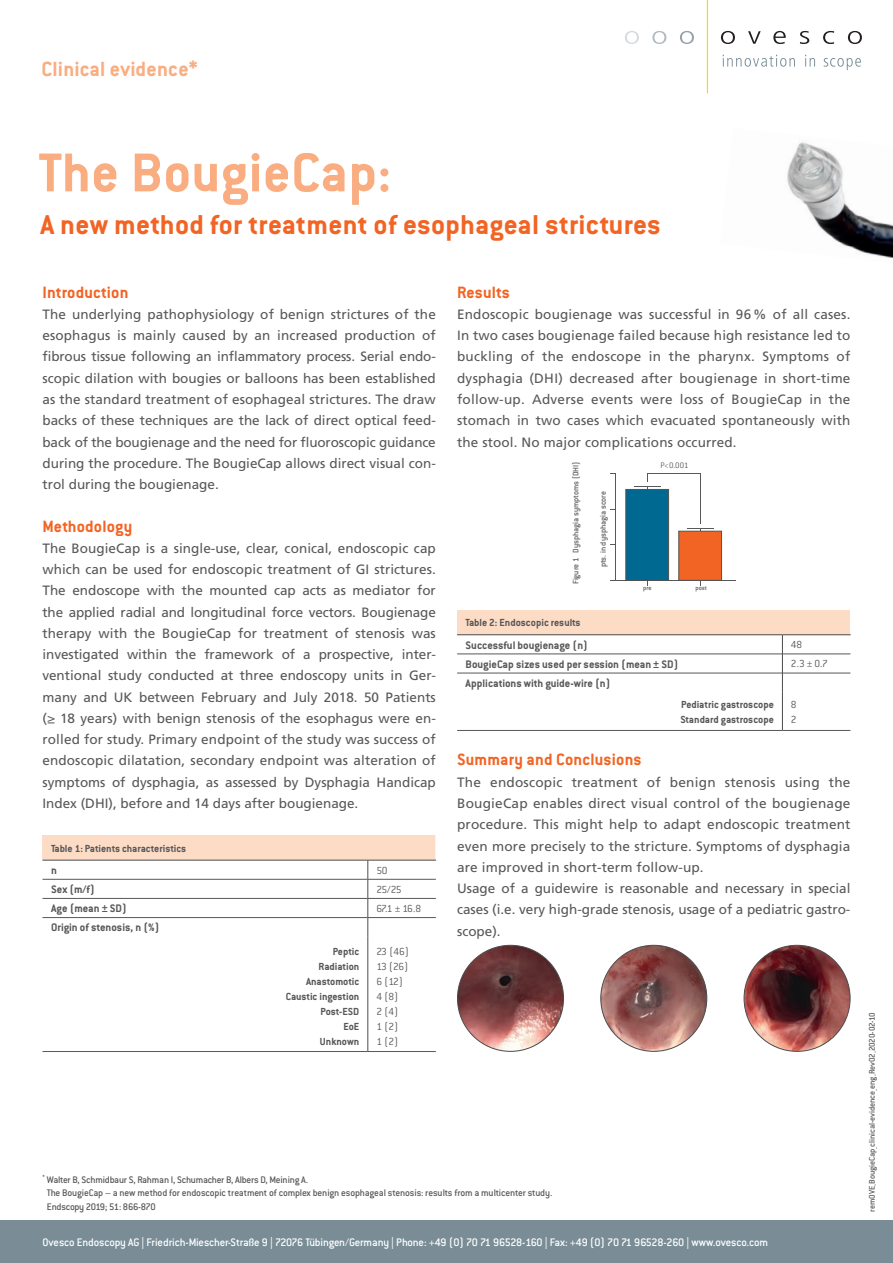
<style>
.page{position:relative;width:893px;height:1263px;background:#fff}
.page>*{position:absolute;margin:0;border:0;box-sizing:border-box;transform-origin:0 0}
.t1{font:700 60px "Conduit ITC Pro";letter-spacing:.01em;color:#f9ad81}
.t2{font:700 30px "Conduit ITC Pro";letter-spacing:.01em;color:#f26424}
.t3{font:700 22.5px "Conduit ITC Pro";letter-spacing:.01em;color:#f9ad81}
.t4{font:700 18px "Conduit ITC Pro";letter-spacing:.01em;color:#f26424}
.t5{font:13.5px/21.3px "Frutiger LT Std";letter-spacing:.01em;color:#57585a;text-align:justify}
.t6{font:700 12px "Conduit ITC Pro";color:#57585a}
.t7{font:500 12px "Conduit ITC Pro";letter-spacing:-.015em;color:#fff}
.t8{font:700 11.25px/15px "Conduit ITC Pro";color:#57585a;text-align:right}
.t9{font:300 11.25px/15px "Conduit ITC Pro";letter-spacing:-.05em;color:#57585a}
.t10{font:500 10.5px/13.5px "Conduit ITC Pro";letter-spacing:-.015em;color:#57585a}
.t11{font:500 9px "Conduit ITC Pro";letter-spacing:-.015em;color:#57585a}
.t12{font:500 8.7px "Conduit ITC";color:#57585a}
.t13{font:300 8.7px "Conduit ITC";color:#57585a}
.t14{font:500 6.9px "Conduit ITC";color:#57585a}
</style>
<div class="page">
<img style="left:787px;top:142px;width:106px;height:116px">
<img style="left:457px;top:945px;width:106px;height:106px;border-radius:53px">
<img style="left:601px;top:945px;width:106px;height:106px;border-radius:53px">
<img style="left:744px;top:945px;width:106px;height:106px;border-radius:53px">
<hr style="left:707px;top:0;width:1px;height:93px;background:#edde01">
<svg style="left:625px;top:31px;width:14px;height:13px"></svg>
<svg style="left:652px;top:31px;width:14px;height:13px"></svg>
<svg style="left:680px;top:31px;width:14px;height:13px"></svg>
<svg style="left:721px;top:31px;width:14px;height:13px"></svg>
<svg style="left:748px;top:31px;width:13px;height:13px"></svg>
<svg style="left:773px;top:31px;width:13px;height:13px"></svg>
<svg style="left:800px;top:31px;width:9px;height:13px"></svg>
<svg style="left:823px;top:31px;width:11px;height:13px"></svg>
<svg style="left:848px;top:31px;width:14px;height:13px"></svg>
<svg style="left:723px;top:55px;width:138px;height:15px"></svg>
<div style="left:43px;top:835px;width:393px;height:25px;background:#fddcc6"></div>
<hr style="left:43px;top:879px;width:325px;height:1px;background:#57585a">
<hr style="left:368px;top:879px;width:68px;height:1px;background:#57585a">
<hr style="left:43px;top:898px;width:325px;height:1px;background:#57585a">
<hr style="left:368px;top:898px;width:68px;height:1px;background:#57585a">
<hr style="left:43px;top:917px;width:325px;height:1px;background:#57585a">
<hr style="left:368px;top:917px;width:68px;height:1px;background:#57585a">
<hr style="left:43px;top:1051px;width:325px;height:1px;background:#57585a">
<hr style="left:368px;top:1051px;width:68px;height:1px;background:#57585a">
<hr style="left:43px;top:860px;width:325px;height:1px;background:#4b4c4d">
<hr style="left:368px;top:860px;width:68px;height:1px;background:#4b4c4d">
<svg style="left:368px;top:860px;width:1px;height:77px"></svg>
<hr style="left:368px;top:937px;width:1px;height:114px;background:#4b4c4d">
<div style="left:457px;top:610px;width:393px;height:25px;background:#fddcc6"></div>
<hr style="left:457px;top:654px;width:325px;height:1px;background:#57585a">
<hr style="left:783px;top:654px;width:67px;height:1px;background:#57585a">
<hr style="left:457px;top:673px;width:325px;height:1px;background:#57585a">
<hr style="left:783px;top:673px;width:67px;height:1px;background:#57585a">
<hr style="left:457px;top:730px;width:325px;height:1px;background:#57585a">
<hr style="left:782px;top:730px;width:68px;height:1px;background:#57585a">
<hr style="left:457px;top:634px;width:325px;height:1px;background:#4b4c4d">
<hr style="left:782px;top:634px;width:69px;height:1px;background:#4b4c4d">
<svg style="left:782px;top:635px;width:1px;height:57px"></svg>
<hr style="left:782px;top:692px;width:1px;height:38px;background:#4b4c4d">
<hr style="left:615px;top:474px;width:1px;height:107px;background:#57585a">
<hr style="left:611px;top:580px;width:125px;height:1px;background:#57585a">
<hr style="left:647px;top:473px;width:54px;height:1px;background:#57585a">
<svg style="left:634px;top:474px;width:26px;height:15px"></svg>
<svg style="left:687px;top:529px;width:26px;height:2px"></svg>
<hr style="left:700px;top:474px;width:1px;height:49px;background:#57585a">
<div style="left:626px;top:489px;width:43px;height:92px;background:#006991;border:1px solid #4f5252"></div>
<div style="left:678px;top:531px;width:44px;height:50px;background:#f26424;border:1px solid #4f5252"></div>
<div style="left:0;top:1220px;width:893px;height:43px;background:#7a8d97"></div>
<h3 class="t3" style="left:41px;top:56px;width:158px">Clinical evidence*</h3>
<h1 class="t1" style="left:38px;top:138px;width:355px">The BougieCap:</h1>
<h2 class="t2" style="left:40px;top:207px;width:622px">A new method for treatment of esophageal strictures</h2>
<h3 class="t4" style="left:43px;top:282px;width:88px">Introduction</h3>
<p class="t5" style="left:43px;top:304px;width:395px">The underlying pathophysiology of benign strictures of the esophagus is mainly caused by an increased production of fibrous tissue following an inflammatory process. Serial endo&shy;scopic dilation with bougies or balloons has been established as the standard treatment of esophageal strictures. The draw backs of these techniques are the lack of direct optical feed&shy;back of the bougienage and the need for fluoroscopic guidance during the procedure. The BougieCap allows direct visual con&shy;trol during the bougienage.</p>
<h3 class="t4" style="left:43px;top:515px;width:91px">Methodology</h3>
<p class="t5" style="left:43px;top:537px;width:395px">The BougieCap is a single-use, clear, conical, endoscopic cap which can be used for endoscopic treatment of GI strictures.<br>The endoscope with the mounted cap acts as mediator for the applied radial and longitudinal force vectors. Bougienage therapy with the BougieCap for treatment of stenosis was investigated within the framework of a prospective, inter&shy;ventional study conducted at three endoscopy units in Ger&shy;many and UK between February and July 2018. 50 Patients (≥ 18 years) with benign stenosis of the esophagus were en&shy;rolled for study. Primary endpoint of the study was success of endoscopic dilatation, secondary endpoint was alteration of symptoms of dysphagia, as assessed by Dysphagia Handicap Index (DHI), before and 14 days after bougienage.</p>
<p class="t8" style="left:51px;top:840px;width:137px">Table 1: Patients characteristics</p>
<p class="t6" style="left:51px;top:863px;width:7px">n</p>
<p class="t9" style="left:376px;top:863px;width:13px">50</p>
<p class="t6" style="left:51px;top:882px;width:45px">Sex (m/f)</p>
<p class="t9" style="left:376px;top:882px;width:27px">25/25</p>
<p class="t6" style="left:51px;top:901px;width:77px">Age (mean ± SD)</p>
<p class="t9" style="left:376px;top:901px;width:46px">67.1 ± 16.8</p>
<p class="t6" style="left:51px;top:921px;width:110px">Origin of stenosis, n (%)</p>
<p class="t8" style="left:286px;top:944px;width:75px">Peptic<br>Radiation<br>Anastomotic<br>Caustic ingestion<br>Post-ESD<br>EoE<br>Unknown</p>
<p class="t9" style="left:376px;top:944px;width:34px">23 (46)<br>13 (26)<br>6 (12)<br>4 (8)<br>2 (4)<br>1 (2)<br>1 (2)</p>
<h3 class="t4" style="left:457px;top:282px;width:54px">Results</h3>
<p class="t5" style="left:457px;top:304px;width:395px">Endoscopic bougienage was successful in 96% of all cases.<br>In two cases bougienage failed because high resistance led to buckling of the endoscope in the pharynx. Symptoms of dysphagia (DHI) decreased after bougienage in short-time follow-up. Adverse events were loss of BougieCap in the stomach in two cases which evacuated spontaneously with the stool. No major complications occurred.</p>
<p class="t12" style="left:571px;top:584px;width:124px;rotate:-90deg">Figure 1 Dysphagia symptoms (DHI)</p>
<p class="t13" style="left:660px;top:461px;width:30px">P&lt;0.001</p>
<p class="t12" style="left:598px;top:567px;width:78px;rotate:-90deg">pts. in dysphagia score</p>
<p class="t14" style="left:643px;top:584px;width:10px">pre</p>
<p class="t14" style="left:695px;top:584px;width:13px">post</p>
<p class="t8" style="left:466px;top:615px;width:117px">Table 2: Endoscopic results</p>
<p class="t6" style="left:466px;top:638px;width:124px">Successful bougienage (n)</p>
<p class="t9" style="left:791px;top:637px;width:13px">48</p>
<p class="t6" style="left:466px;top:657px;width:214px">BougieCap sizes used per session (mean ± SD)</p>
<p class="t9" style="left:791px;top:656px;width:38px">2.3 ± 0.7</p>
<p class="t6" style="left:466px;top:676px;width:146px">Applications with guide-wire (n)</p>
<p class="t8" style="left:680px;top:696px;width:95px;text-align:left">Pediatric gastroscope<br>Standard gastroscope</p>
<p class="t9" style="left:791px;top:697px;width:7px">8<br>2</p>
<h3 class="t4" style="left:457px;top:749px;width:186px">Summary and Conclusions</h3>
<p class="t5" style="left:457px;top:771px;width:395px;text-align:left">The endoscopic treatment of benign stenosis using the BougieCap enables direct visual control of the bougienage procedure. This might help to adapt endoscopic treatment even more precisely to the stricture. Symptoms of dysphagia are improved in short-term follow-up.<br>Usage of a guidewire is reasonable and necessary in special cases (i.e. very high-grade stenosis, usage of a pediatric gastro&shy;scope).</p>
<p class="t10" style="left:47px;top:1173px;width:507px;text-indent:-4px"><sup>*</sup> Walter B, Schmidbaur S, Rahman I, Schumacher B, Albers D, Meining A.<br>The BougieCap – a new method for endoscopic treatment of complex benign esophageal stenosis: results from a multicenter study.</p>
<p class="t7" style="left:43px;top:1235px;width:727px">Ovesco Endoscopy AG | Friedrich-Miescher-Straße 9 | 72076 Tübingen/Germany | Phone: +49 (0) 70 71 96528-160 | Fax: +49 (0) 70 71 96528-260 | www.ovesco.com</p>
<p class="t11" style="left:867px;top:1212px;width:201px;rotate:-90deg">remOVE_BougieCap_clinical-evidence_eng_Rev02_2020-02-10</p>
</div>
